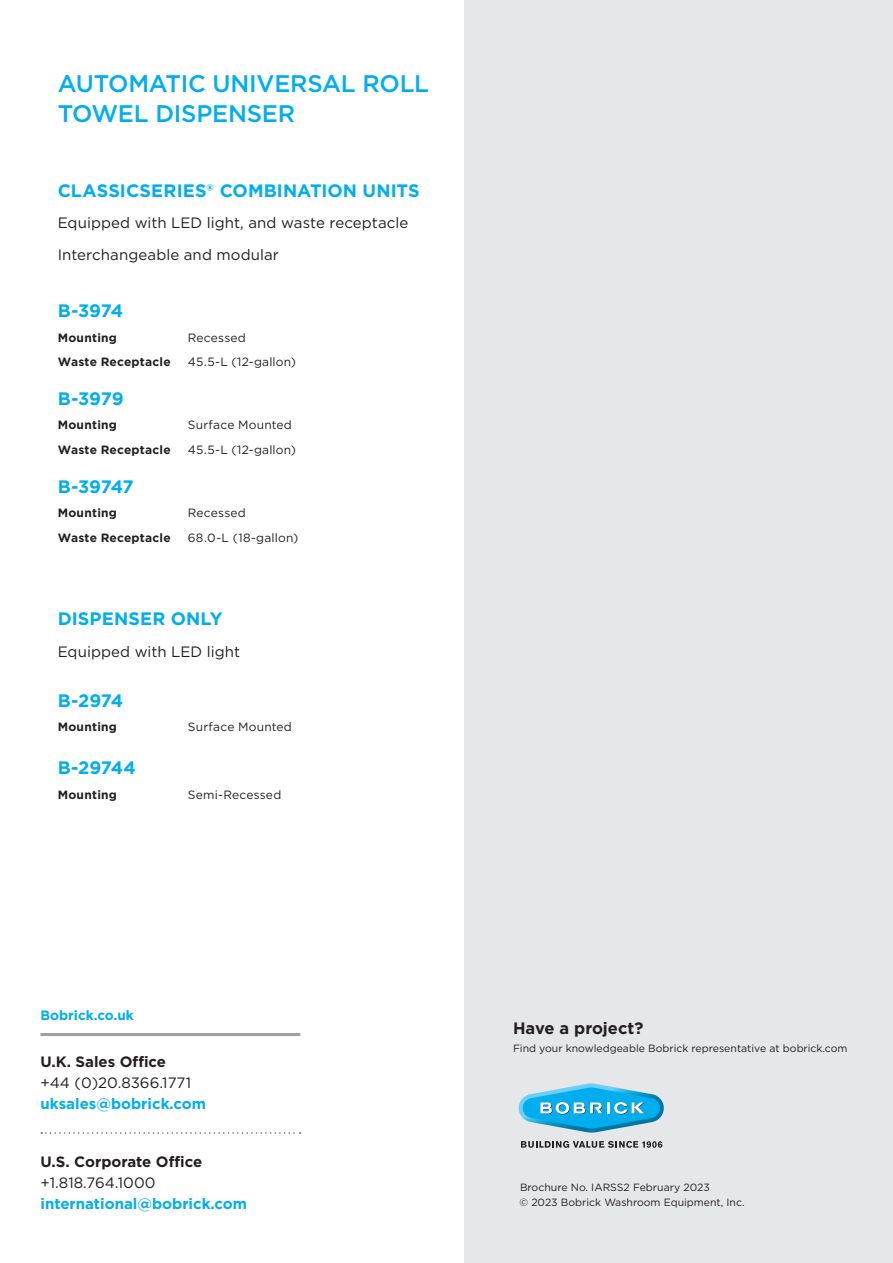
<style>
.page{position:relative;width:893px;height:1263px;background:#fff}
.page>*{position:absolute;margin:0;border:0;box-sizing:border-box;transform-origin:0 0}
.t1{font:500 24px/30px "Gotham";letter-spacing:-.01em;color:#00aeef}
.t2{font:700 18px "Gotham";letter-spacing:.005em;color:#00aeef}
.t3{font:700 16.5px "Gotham";color:#231f20}
.t4{font:15px "Gotham";letter-spacing:.005em;color:#231f20}
.t5{font:700 15px "Gotham";color:#00aeef}
.t6{font:700 15px "Gotham";color:#231f20}
.t7{font:700 13.5px "Gotham";color:#00aeef}
.t8{font:12px "Gotham";letter-spacing:.015em;color:#231f20}
.t9{font:700 12px "Gotham";letter-spacing:.02em;color:#231f20}
.t10{font:10.5px/15px "Gotham";color:#231f20}
</style>
<div class="page">
<div style="left:464px;top:0;width:429px;height:1263px;background:#e6e7e9"></div>
<svg style="left:521px;top:1141px;width:141px;height:7px"></svg>
<svg style="left:519px;top:1083px;width:145px;height:49px"></svg>
<svg style="left:41px;top:1132px;width:260px;height:2px"></svg>
<hr style="left:40px;top:1033px;width:260px;height:3px;background:#9d9fa2">
<p class="t1" style="left:58px;top:68px;width:373px">AUTOMATIC UNIVERSAL ROLL<br>TOWEL DISPENSER</p>
<p class="t2" style="left:58px;top:178px;width:364px">CLASSICSERIES® COMBINATION UNITS</p>
<p class="t4" style="left:58px;top:213px;width:352px">Equipped with LED light, and waste receptacle</p>
<p class="t4" style="left:58px;top:245px;width:223px">Interchangeable and modular</p>
<p class="t2" style="left:58px;top:299px;width:67px">B-3974</p>
<p class="t9" style="left:58px;top:329px;width:61px">Mounting</p>
<p class="t8" style="left:188px;top:330px;width:59px">Recessed</p>
<p class="t9" style="left:58px;top:354px;width:114px">Waste Receptacle</p>
<p class="t8" style="left:188px;top:354px;width:110px">45.5-L (12-gallon)</p>
<p class="t2" style="left:58px;top:387px;width:67px">B-3979</p>
<p class="t9" style="left:58px;top:417px;width:61px">Mounting</p>
<p class="t8" style="left:188px;top:417px;width:106px">Surface Mounted</p>
<p class="t9" style="left:58px;top:442px;width:114px">Waste Receptacle</p>
<p class="t8" style="left:188px;top:442px;width:110px">45.5-L (12-gallon)</p>
<p class="t2" style="left:58px;top:474px;width:77px">B-39747</p>
<p class="t9" style="left:58px;top:505px;width:61px">Mounting</p>
<p class="t8" style="left:188px;top:505px;width:59px">Recessed</p>
<p class="t9" style="left:58px;top:529px;width:114px">Waste Receptacle</p>
<p class="t8" style="left:188px;top:530px;width:112px">68.0-L (18-gallon)</p>
<p class="t2" style="left:58px;top:607px;width:167px">DISPENSER ONLY</p>
<p class="t4" style="left:58px;top:642px;width:184px">Equipped with LED light</p>
<p class="t2" style="left:58px;top:689px;width:67px">B-2974</p>
<p class="t9" style="left:58px;top:719px;width:61px">Mounting</p>
<p class="t8" style="left:188px;top:719px;width:106px">Surface Mounted</p>
<p class="t2" style="left:58px;top:756px;width:80px">B-29744</p>
<p class="t9" style="left:58px;top:786px;width:61px">Mounting</p>
<p class="t8" style="left:188px;top:786px;width:95px">Semi-Recessed</p>
<p class="t7" style="left:40px;top:1006px;width:95px">Bobrick.co.uk</p>
<p class="t6" style="left:40px;top:1052px;width:127px">U.K. Sales Office</p>
<p class="t4" style="left:40px;top:1073px;width:152px">+44 (0)20.8366.1771</p>
<p class="t5" style="left:40px;top:1094px;width:167px">uksales@bobrick.com</p>
<p class="t6" style="left:40px;top:1152px;width:163px">U.S. Corporate Office</p>
<p class="t4" style="left:40px;top:1173px;width:116px">+1.818.764.1000</p>
<p class="t5" style="left:40px;top:1194px;width:208px">international@bobrick.com</p>
<p class="t3" style="left:513px;top:1018px;width:132px">Have a project?</p>
<p class="t10" style="left:513px;top:1041px;width:336px">Find your knowledgeable Bobrick representative at bobrick.com</p>
<p class="t10" style="left:519px;top:1179px;width:227px">Brochure No. IARSS2 February 2023<br>© 2023 Bobrick Washroom Equipment, Inc.</p>
</div>
